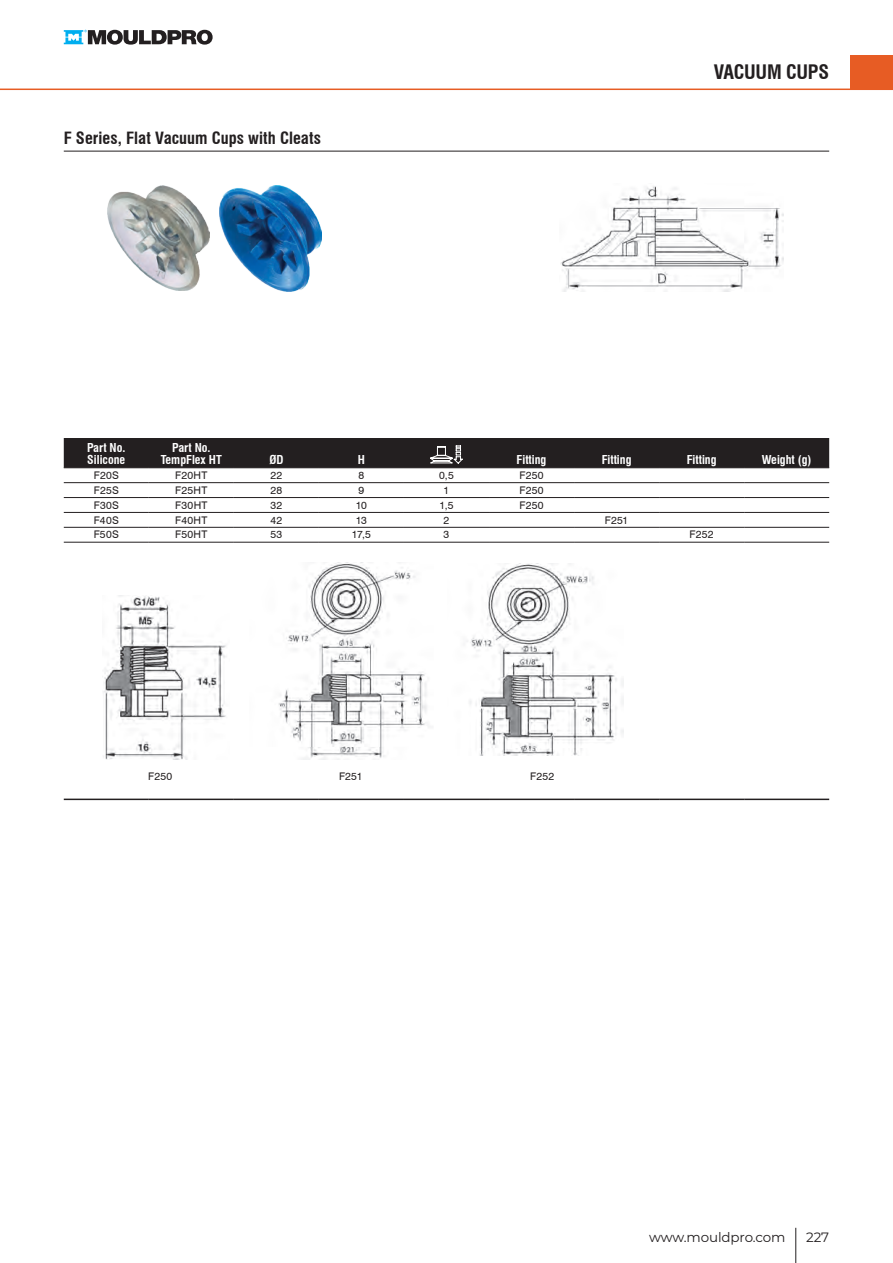
<style>
.page{position:relative;width:893px;height:1263px;background:#fff}
.page>*{position:absolute;margin:0;border:0;box-sizing:border-box;transform-origin:0 0}
.t1{font:700 condensed 19.5px "Swiss 721 BT";letter-spacing:-.015em;color:#231f20}
.t2{font:700 condensed 16.5px "Swiss 721 BT";letter-spacing:.005em;color:#231f20}
.t3{font:13.5px "Montserrat";letter-spacing:-.01em;color:#231f20}
.t4{font:700 condensed 12px/12px "Swiss 721 BT";color:#fff}
.t5{font:10.5px "Swiss 721 BT";letter-spacing:.025em;color:#231f20}
</style>
<div class="page">
<svg style="left:64px;top:30px;width:149px;height:15px"></svg>
<div style="left:850px;top:55px;width:43px;height:34px;background:#e75c24"></div>
<hr style="left:0;top:89px;width:893px;height:1px;background:#e75c24">
<hr style="left:795px;top:1228px;width:1px;height:35px;background:#231f20">
<hr style="left:64px;top:482px;width:85px;height:1px;background:#231f20">
<hr style="left:149px;top:482px;width:85px;height:1px;background:#231f20">
<hr style="left:234px;top:482px;width:85px;height:1px;background:#231f20">
<hr style="left:319px;top:482px;width:85px;height:1px;background:#231f20">
<hr style="left:404px;top:482px;width:85px;height:1px;background:#231f20">
<hr style="left:489px;top:482px;width:85px;height:1px;background:#231f20">
<hr style="left:64px;top:497px;width:85px;height:1px;background:#231f20">
<hr style="left:149px;top:497px;width:85px;height:1px;background:#231f20">
<hr style="left:234px;top:497px;width:85px;height:1px;background:#231f20">
<hr style="left:319px;top:497px;width:85px;height:1px;background:#231f20">
<hr style="left:404px;top:497px;width:85px;height:1px;background:#231f20">
<hr style="left:489px;top:497px;width:85px;height:1px;background:#231f20">
<hr style="left:64px;top:512px;width:85px;height:1px;background:#231f20">
<hr style="left:149px;top:512px;width:85px;height:1px;background:#231f20">
<hr style="left:234px;top:512px;width:85px;height:1px;background:#231f20">
<hr style="left:319px;top:512px;width:85px;height:1px;background:#231f20">
<hr style="left:404px;top:512px;width:85px;height:1px;background:#231f20">
<hr style="left:489px;top:512px;width:85px;height:1px;background:#231f20">
<hr style="left:64px;top:527px;width:85px;height:1px;background:#231f20">
<hr style="left:149px;top:527px;width:85px;height:1px;background:#231f20">
<hr style="left:234px;top:527px;width:85px;height:1px;background:#231f20">
<hr style="left:319px;top:527px;width:85px;height:1px;background:#231f20">
<hr style="left:404px;top:527px;width:85px;height:1px;background:#231f20">
<hr style="left:574px;top:482px;width:85px;height:1px;background:#231f20">
<hr style="left:659px;top:482px;width:85px;height:1px;background:#231f20">
<hr style="left:744px;top:482px;width:85px;height:1px;background:#231f20">
<hr style="left:574px;top:497px;width:85px;height:1px;background:#231f20">
<hr style="left:659px;top:497px;width:85px;height:1px;background:#231f20">
<hr style="left:744px;top:497px;width:85px;height:1px;background:#231f20">
<hr style="left:574px;top:512px;width:85px;height:1px;background:#231f20">
<hr style="left:659px;top:512px;width:85px;height:1px;background:#231f20">
<hr style="left:744px;top:512px;width:85px;height:1px;background:#231f20">
<hr style="left:489px;top:527px;width:85px;height:1px;background:#231f20">
<hr style="left:574px;top:527px;width:85px;height:1px;background:#231f20">
<hr style="left:659px;top:527px;width:85px;height:1px;background:#231f20">
<hr style="left:744px;top:527px;width:85px;height:1px;background:#231f20">
<hr style="left:489px;top:542px;width:85px;height:1px;background:#231f20">
<hr style="left:574px;top:542px;width:85px;height:1px;background:#231f20">
<hr style="left:659px;top:542px;width:85px;height:1px;background:#231f20">
<hr style="left:744px;top:542px;width:85px;height:1px;background:#231f20">
<hr style="left:64px;top:799px;width:85px;height:1px;background:#231f20">
<hr style="left:149px;top:799px;width:85px;height:1px;background:#231f20">
<hr style="left:234px;top:799px;width:85px;height:1px;background:#231f20">
<hr style="left:319px;top:799px;width:85px;height:1px;background:#231f20">
<hr style="left:404px;top:799px;width:85px;height:1px;background:#231f20">
<hr style="left:489px;top:799px;width:85px;height:1px;background:#231f20">
<hr style="left:574px;top:799px;width:85px;height:1px;background:#231f20">
<hr style="left:659px;top:799px;width:85px;height:1px;background:#231f20">
<hr style="left:744px;top:799px;width:85px;height:1px;background:#231f20">
<hr style="left:64px;top:542px;width:85px;height:1px;background:#231f20">
<hr style="left:149px;top:542px;width:85px;height:1px;background:#231f20">
<hr style="left:234px;top:542px;width:85px;height:1px;background:#231f20">
<hr style="left:319px;top:542px;width:85px;height:1px;background:#231f20">
<hr style="left:404px;top:542px;width:85px;height:1px;background:#231f20">
<div style="left:64px;top:438px;width:765px;height:30px;background:#231f20"></div>
<img style="left:219px;top:186px;width:102px;height:106px">
<img style="left:107px;top:186px;width:102px;height:104px">
<img style="left:560px;top:186px;width:223px;height:106px">
<hr style="left:64px;top:151px;width:765px;height:1px;background:#231f20">
<img style="left:103px;top:596px;width:123px;height:163px">
<img style="left:278px;top:563px;width:152px;height:197px">
<img style="left:467px;top:563px;width:156px;height:193px">
<h2 class="t2" style="left:64px;top:128px;width:259px">F Series, Flat Vacuum Cups with Cleats</h2>
<h1 class="t1" style="left:714px;top:60px;width:117px">VACUUM CUPS</h1>
<p class="t4" style="left:87px;top:441px;width:40px">Part No.<br>Silicone</p>
<p class="t4" style="left:161px;top:441px;width:62px;text-align:center">Part No.<br>TempFlex HT</p>
<p class="t4" style="left:269px;top:453px;width:16px">ØD</p>
<p class="t4" style="left:358px;top:453px;width:9px">H</p>
<p class="t4" style="left:517px;top:453px;width:31px">Fitting</p>
<p class="t4" style="left:602px;top:453px;width:31px">Fitting</p>
<p class="t4" style="left:687px;top:453px;width:31px">Fitting</p>
<p class="t4" style="left:762px;top:453px;width:51px">Weight (g)</p>
<p class="t5" style="left:94px;top:469px;width:27px">F20S</p>
<p class="t5" style="left:175px;top:469px;width:34px">F20HT</p>
<p class="t5" style="left:270px;top:469px;width:13px">22</p>
<p class="t5" style="left:359px;top:469px;width:7px">8</p>
<p class="t5" style="left:439px;top:469px;width:16px">0,5</p>
<p class="t5" style="left:519px;top:469px;width:26px">F250</p>
<p class="t5" style="left:94px;top:484px;width:27px">F25S</p>
<p class="t5" style="left:175px;top:484px;width:34px">F25HT</p>
<p class="t5" style="left:271px;top:484px;width:13px">28</p>
<p class="t5" style="left:359px;top:484px;width:7px">9</p>
<p class="t5" style="left:444px;top:484px;width:7px">1</p>
<p class="t5" style="left:519px;top:484px;width:26px">F250</p>
<p class="t5" style="left:94px;top:499px;width:27px">F30S</p>
<p class="t5" style="left:175px;top:499px;width:34px">F30HT</p>
<p class="t5" style="left:271px;top:499px;width:13px">32</p>
<p class="t5" style="left:356px;top:499px;width:13px">10</p>
<p class="t5" style="left:439px;top:499px;width:16px">1,5</p>
<p class="t5" style="left:519px;top:499px;width:26px">F250</p>
<p class="t5" style="left:94px;top:513px;width:27px">F40S</p>
<p class="t5" style="left:175px;top:513px;width:34px">F40HT</p>
<p class="t5" style="left:271px;top:513px;width:13px">42</p>
<p class="t5" style="left:356px;top:513px;width:13px">13</p>
<p class="t5" style="left:444px;top:513px;width:7px">2</p>
<p class="t5" style="left:605px;top:513px;width:25px">F251</p>
<p class="t5" style="left:94px;top:528px;width:27px">F50S</p>
<p class="t5" style="left:175px;top:528px;width:34px">F50HT</p>
<p class="t5" style="left:270px;top:528px;width:13px">53</p>
<p class="t5" style="left:352px;top:528px;width:21px">17,5</p>
<p class="t5" style="left:444px;top:528px;width:7px">3</p>
<p class="t5" style="left:690px;top:528px;width:25px">F252</p>
<p class="t5" style="left:148px;top:769px;width:26px">F250</p>
<p class="t5" style="left:339px;top:769px;width:25px">F251</p>
<p class="t5" style="left:530px;top:769px;width:25px">F252</p>
<p class="t3" style="left:649px;top:1228px;width:138px">www.mouldpro.com</p>
<p class="t3" style="left:806px;top:1228px;width:24px">227</p>
</div>
